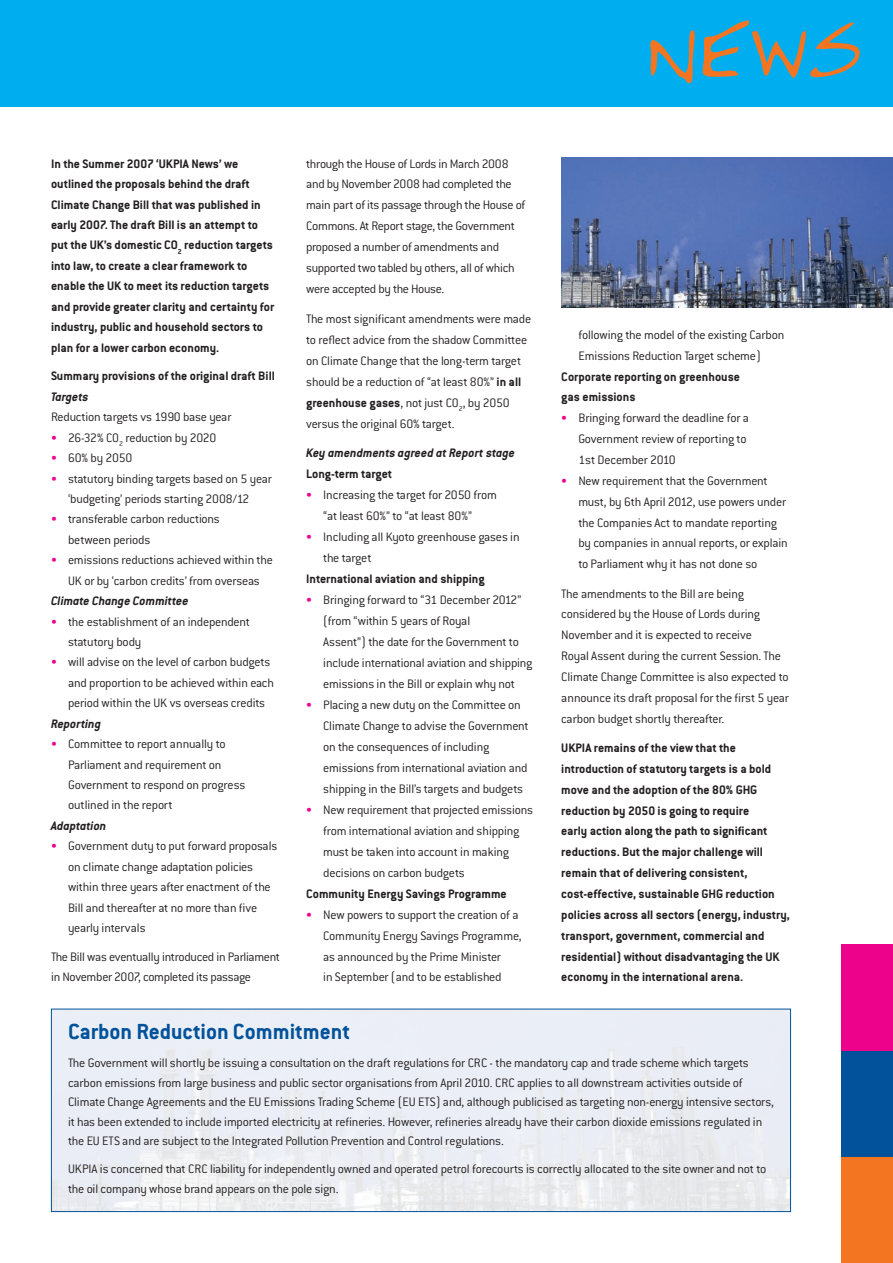
<style>
.page{position:relative;width:893px;height:1263px;background:#fff}
.page>*{position:absolute;margin:0;border:0;box-sizing:border-box;transform-origin:0 0}
.t1{font:72px "Ronalds Hand";color:#f47521}
.t2{font:700 24px "Conduit ITC";color:#01529a}
.t3{font:300 13.5px/21px "Conduit ITC";letter-spacing:-.015em;color:#231f20}
.t4{font:700 13.5px/20.9px "Conduit ITC";color:#231f20}
.t5{font:italic 700 13.5px "Conduit ITC";color:#231f20}
.s1{color:#ed028c}
.s2{font-weight:700}
</style>
<div class="page">
<div style="left:0;top:0;width:893px;height:106px;background:#00aeef"></div>
<div style="left:842px;top:1157px;width:51px;height:106px;background:#f47521"></div>
<div style="left:842px;top:1050px;width:51px;height:107px;background:#01529a"></div>
<div style="left:842px;top:944px;width:51px;height:106px;background:#ed028c"></div>
<div style="left:51px;top:1009px;width:740px;height:203px;border:1px solid #01529a"></div>
<img style="left:561px;top:157px;width:332px;height:150px">
<h1 class="t1" style="left:648px;top:-3px;width:214px">NEWS</h1>
<p class="t4" style="left:51px;top:153px;width:225px;line-height:20.4px">In the Summer 2007 ‘UKPIA News’ we outlined the proposals behind the draft Climate Change Bill that was published in early 2007. The draft Bill is an attempt to put the UK’s domestic CO<sub>2</sub> reduction targets into law, to create a clear framework to enable the UK to meet its reduction targets and provide greater clarity and certainty for industry, public and household sectors to plan for a lower carbon economy.</p>
<p class="t4" style="left:51px;top:366px;width:225px">Summary provisions of the original draft Bill</p>
<p class="t5" style="left:51px;top:389px;width:39px">Targets</p>
<p class="t3" style="left:51px;top:407px;width:182px">Reduction targets vs 1990 base year</p>
<p class="t3" style="left:51px;top:427px;width:167px"><span class="s1">•</span> 26-32% CO<sub>2</sub> reduction by 2020</p>
<p class="t3" style="left:51px;top:447px;width:83px"><span class="s1">•</span> 60% by 2050</p>
<p class="t3" style="left:51px;top:468px;width:222px;line-height:20.4px;text-align:center"><span class="s1">•</span> statutory binding targets based on 5 year ‘budgeting’ periods starting 2008/12</p>
<p class="t3" style="left:68px;top:509px;width:153px;line-height:20.4px;text-indent:-17px"><span class="s1">•</span> transferable carbon reductions between periods</p>
<p class="t3" style="left:51px;top:550px;width:223px;line-height:20.4px;text-align:center"><span class="s1">•</span> emissions reductions achieved within the<br>UK or by ‘carbon credits’ from overseas</p>
<p class="t5" style="left:51px;top:593px;width:139px">Climate Change Committee</p>
<p class="t3" style="left:68px;top:611px;width:184px;line-height:20.4px;text-indent:-17px"><span class="s1">•</span> the establishment of an independent statutory body</p>
<p class="t3" style="left:68px;top:652px;width:207px;line-height:20.4px;text-indent:-17px"><span class="s1">•</span> will advise on the level of carbon budgets and proportion to be achieved within each period within the UK vs overseas credits</p>
<p class="t5" style="left:51px;top:716px;width:52px">Reporting</p>
<p class="t3" style="left:68px;top:734px;width:179px;line-height:20.4px;text-indent:-17px"><span class="s1">•</span> Committee to report annually to<br>Parliament and requirement on<br>Government to respond on progress outlined in the report</p>
<p class="t5" style="left:51px;top:818px;width:57px">Adaptation</p>
<p class="t3" style="left:68px;top:836px;width:211px;line-height:20.4px;text-indent:-17px"><span class="s1">•</span> Government duty to put forward proposals on climate change adaptation policies within three years after enactment of the Bill and thereafter at no more than five yearly intervals</p>
<p class="t3" style="left:51px;top:946px;width:231px;line-height:20.4px">The Bill was eventually introduced in Parliament in November 2007, completed its passage</p>
<p class="t3" style="left:306px;top:153px;width:221px">through the House of Lords in March 2008 and by November 2008 had completed the main part of its passage through the House of Commons. At Report stage, the Government proposed a number of amendments and supported two tabled by others, all of which were accepted by the House.</p>
<p class="t3" style="left:306px;top:308px;width:227px">The most significant amendments were made to reflect advice from the shadow Committee on Climate Change that the long-term target should be a reduction of “at least 80%” <span class="s2">in all greenhouse gases</span>, not just CO<sub>2</sub>, by 2050 versus the original 60% target.</p>
<p class="t5" style="left:306px;top:445px;width:210px">Key amendments agreed at Report stage</p>
<p class="t4" style="left:306px;top:463px;width:88px">Long-term target</p>
<p class="t3" style="left:306px;top:484px;width:192px;text-align:center"><span class="s1">•</span> Increasing the target for 2050 from “at least 60%” to “at least 80%”</p>
<p class="t3" style="left:323px;top:526px;width:198px;text-indent:-17px"><span class="s1">•</span> Including all Kyoto greenhouse gases in the target</p>
<p class="t4" style="left:306px;top:568px;width:180px">International aviation and shipping</p>
<p class="t3" style="left:323px;top:589px;width:211px;text-indent:-17px"><span class="s1">•</span> Bringing forward to “31 December 2012” (from “within 5 years of Royal<br>Assent”) the date for the Government to include international aviation and shipping emissions in the Bill or explain why not</p>
<p class="t3" style="left:323px;top:694px;width:207px;text-indent:-17px"><span class="s1">•</span> Placing a new duty on the Committee on Climate Change to advise the Government on the consequences of including emissions from international aviation and shipping in the Bill’s targets and budgets</p>
<p class="t3" style="left:323px;top:799px;width:211px;text-indent:-17px"><span class="s1">•</span> New requirement that projected emissions from international aviation and shipping must be taken into account in making decisions on carbon budgets</p>
<p class="t4" style="left:306px;top:883px;width:202px">Community Energy Savings Programme</p>
<p class="t3" style="left:323px;top:904px;width:200px;text-indent:-17px"><span class="s1">•</span> New powers to support the creation of a Community Energy Savings Programme, as announced by the Prime Minister<br>in September (and to be established</p>
<p class="t3" style="left:578px;top:324px;width:207px">following the model of the existing Carbon<br>Emissions Reduction Target scheme)</p>
<p class="t4" style="left:561px;top:366px;width:180px">Corporate reporting on greenhouse gas emissions</p>
<p class="t3" style="left:578px;top:408px;width:172px;text-indent:-17px"><span class="s1">•</span> Bringing forward the deadline for a<br>Government review of reporting to<br>1st December 2010</p>
<p class="t3" style="left:578px;top:470px;width:211px;text-indent:-17px"><span class="s1">•</span> New requirement that the Government must, by 6th April 2012, use powers under the Companies Act to mandate reporting by companies in annual reports, or explain to Parliament why it has not done so</p>
<p class="t3" style="left:561px;top:583px;width:229px">The amendments to the Bill are being considered by the House of Lords during November and it is expected to receive<br>Royal Assent during the current Session. The Climate Change Committee is also expected to announce its draft proposal for the first 5 year carbon budget shortly thereafter.</p>
<p class="t4" style="left:561px;top:737px;width:230px">UKPIA remains of the view that the introduction of statutory targets is a bold move and the adoption of the 80% GHG reduction by 2050 is going to require<br>early action along the path to significant reductions. But the major challenge will remain that of delivering consistent, cost-effective, sustainable GHG reduction policies across all sectors (energy, industry, transport, government, commercial and residential) without disadvantaging the UK economy in the international arena.</p>
<h2 class="t2" style="left:68px;top:1018px;width:283px">Carbon Reduction Commitment</h2>
<p class="t3" style="left:68px;top:1053px;width:707px;line-height:19.5px">The Government will shortly be issuing a consultation on the draft regulations for CRC - the mandatory cap and trade scheme which targets carbon emissions from large business and public sector organisations from April 2010. CRC applies to all downstream activities outside of Climate Change Agreements and the EU Emissions Trading Scheme (EU ETS) and, although publicised as targeting non-energy intensive sectors, it has been extended to include imported electricity at refineries. However, refineries already have their carbon dioxide emissions regulated in the EU ETS and are subject to the Integrated Pollution Prevention and Control regulations.</p>
<p class="t3" style="left:68px;top:1159px;width:700px;line-height:19.5px">UKPIA is concerned that CRC liability for independently owned and operated petrol forecourts is correctly allocated to the site owner and not to the oil company whose brand appears on the pole sign.</p>
</div>
